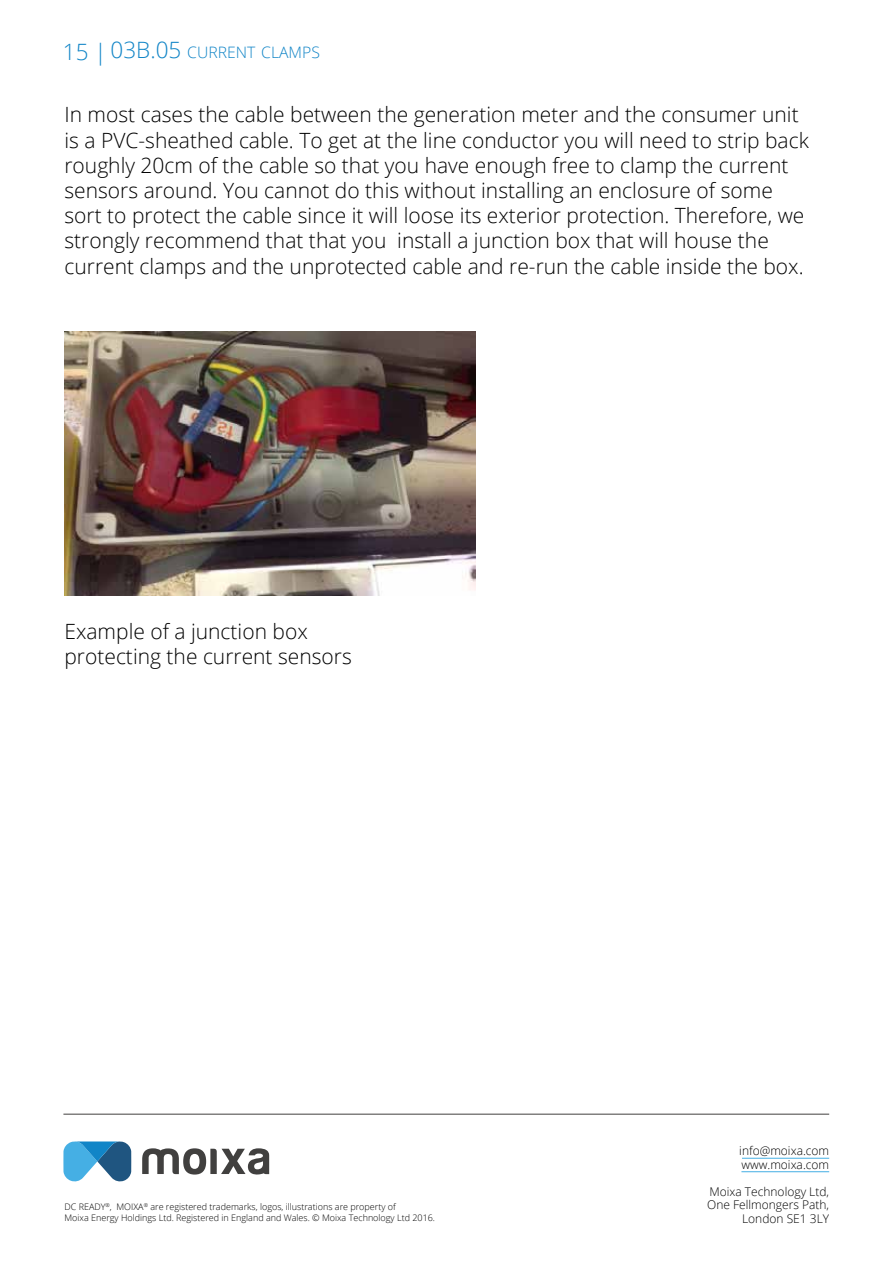
<style>
.page{position:relative;width:893px;height:1263px;background:#fff}
.page>*{position:absolute;margin:0;border:0;box-sizing:border-box;transform-origin:0 0}
.t1{font:300 22.5px "Open Sans";color:#1185c7}
.t2{font:300 21px/25.2px "Open Sans";color:#000}
.t3{font:300 15.75px "Open Sans";color:#1185c7}
.t4{font:300 12px/13.5px "Open Sans";color:#000}
.t5{font:300 9px/10.8px "Open Sans";color:#000}
.s1{font-size:22.5px}
</style>
<div class="page">
<svg style="left:142px;top:1148px;width:127px;height:27px"></svg>
<svg style="left:63px;top:1141px;width:68px;height:41px"></svg>
<hr style="left:742px;top:1158px;width:87px;height:1px;background:#45afe4">
<hr style="left:741px;top:1171px;width:88px;height:1px;background:#45afe4">
<hr style="left:63px;top:1114px;width:766px;height:1px;background:#41403f">
<img style="left:64px;top:332px;width:411px;height:264px">
<p class="t1" style="left:63px;top:36px;width:45px">15 |</p>
<p class="t3" style="left:111px;top:41px;width:211px"><span class="s1">03B.05</span> CURRENT CLAMPS</p>
<p class="t2" style="left:64px;top:102px;width:746px">In most cases the cable between the generation meter and the consumer unit is a PVC-sheathed cable. To get at the line conductor you will need to strip back roughly 20cm of the cable so that you have enough free to clamp the current sensors around. You cannot do this without installing an enclosure of some sort to protect the cable since it will loose its exterior protection. Therefore, we strongly recommend that that you install a junction box that will house the current clamps and the unprotected cable and re-run the cable inside the box.</p>
<p class="t2" style="left:64px;top:618px;width:289px">Example of a junction box protecting the current sensors</p>
<p class="t5" style="left:64px;top:1201px;width:372px">DC READY<sup>®</sup>, MOIXA<sup>®</sup> are registered trademarks, logos, illustrations are property of<br>Moixa Energy Holdings Ltd. Registered in England and Wales. © Moixa Technology Ltd 2016.</p>
<p class="t4" style="left:739px;top:1144px;width:91px">info@moixa.com www.moixa.com</p>
<p class="t4" style="left:707px;top:1184px;width:124px;text-align:right">Moixa Technology Ltd,<br>One Fellmongers Path,<br>London SE1 3LY</p>
</div>
